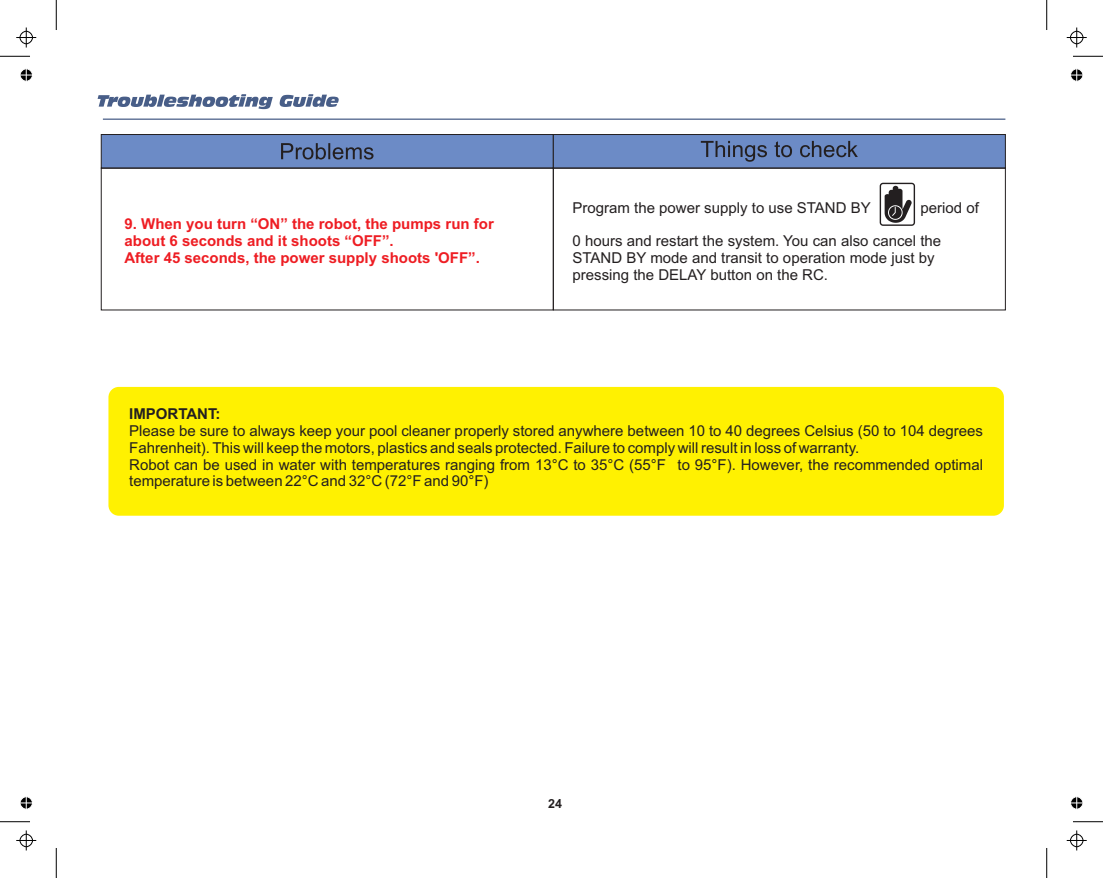
<style>
.page{position:relative;width:1103px;height:878px;background:#fff}
.page>*{position:absolute;margin:0;border:0;box-sizing:border-box;transform-origin:0 0}
.t1{font:15px/16.8px "Arial";color:#231f20}
.t2{font:700 15px/16.8px "Arial";color:#ee1d23}
.t3{font:700 15px "Arial";color:#231f20}
.t4{font:700 12.5px "Arial";color:#231f20}
</style>
<div class="page">
<svg style="left:98px;top:94px;width:241px;height:15px"></svg>
<hr style="left:103px;top:118px;width:902px;height:2px;background:#485e88">
<div style="left:101px;top:168px;width:452px;height:142px;border:1px solid #231f20"></div>
<div style="left:553px;top:168px;width:452px;height:142px;border:1px solid #231f20"></div>
<svg style="left:101px;top:134px;width:904px;height:34px;background:#6581b7"></svg>
<svg style="left:879px;top:183px;width:36px;height:43px"></svg>
<div style="left:108px;top:387px;width:895px;height:128px;background:#fff101;border-radius:10px"></div>
<hr style="left:0;top:821px;width:30px;height:1px;background:#000">
<hr style="left:56px;top:848px;width:1px;height:30px;background:#000">
<hr style="left:0;top:56px;width:30px;height:1px;background:#000">
<hr style="left:56px;top:0;width:1px;height:30px;background:#000">
<hr style="left:1072px;top:56px;width:30px;height:1px;background:#000">
<hr style="left:1046px;top:0;width:1px;height:30px;background:#000">
<hr style="left:1072px;top:821px;width:30px;height:1px;background:#000">
<hr style="left:1046px;top:848px;width:1px;height:30px;background:#000">
<svg style="left:16px;top:830px;width:20px;height:20px"></svg>
<svg style="left:16px;top:28px;width:20px;height:20px"></svg>
<svg style="left:1066px;top:28px;width:20px;height:20px"></svg>
<svg style="left:1066px;top:830px;width:20px;height:20px"></svg>
<svg style="left:20px;top:796px;width:13px;height:14px"></svg>
<svg style="left:20px;top:68px;width:13px;height:14px"></svg>
<svg style="left:1070px;top:68px;width:13px;height:14px"></svg>
<svg style="left:1070px;top:796px;width:13px;height:14px"></svg>
<p class="t2" style="left:124px;top:217px;width:371px">9. When you turn “ON” the robot, the pumps run for about 6 seconds and it shoots “OFF”.<br>After 45 seconds, the power supply shoots 'OFF”.</p>
<p class="t1" style="left:572px;top:201px;width:300px">Program the power supply to use STAND BY</p>
<p class="t1" style="left:920px;top:201px;width:60px">period of</p>
<p class="t1" style="left:572px;top:234px;width:370px">0 hours and restart the system. You can also cancel the<br>STAND BY mode and transit to operation mode just by pressing the DELAY button on the RC.</p>
<p class="t3" style="left:129px;top:408px;width:93px">IMPORTANT:</p>
<p class="t1" style="left:129px;top:424px;width:855px">Please be sure to always keep your pool cleaner properly stored anywhere between 10 to 40 degrees Celsius (50 to 104 degrees Fahrenheit). This will keep the motors, plastics and seals protected. Failure to comply will result in loss of warranty.<br>Robot can be used in water with temperatures ranging from 13°C to 35°C (55°F to 95°F). However, the recommended optimal temperature is between 22°C and 32°C (72°F and 90°F)</p>
<p class="t4" style="left:548px;top:799px;width:15px">24</p>
</div>
